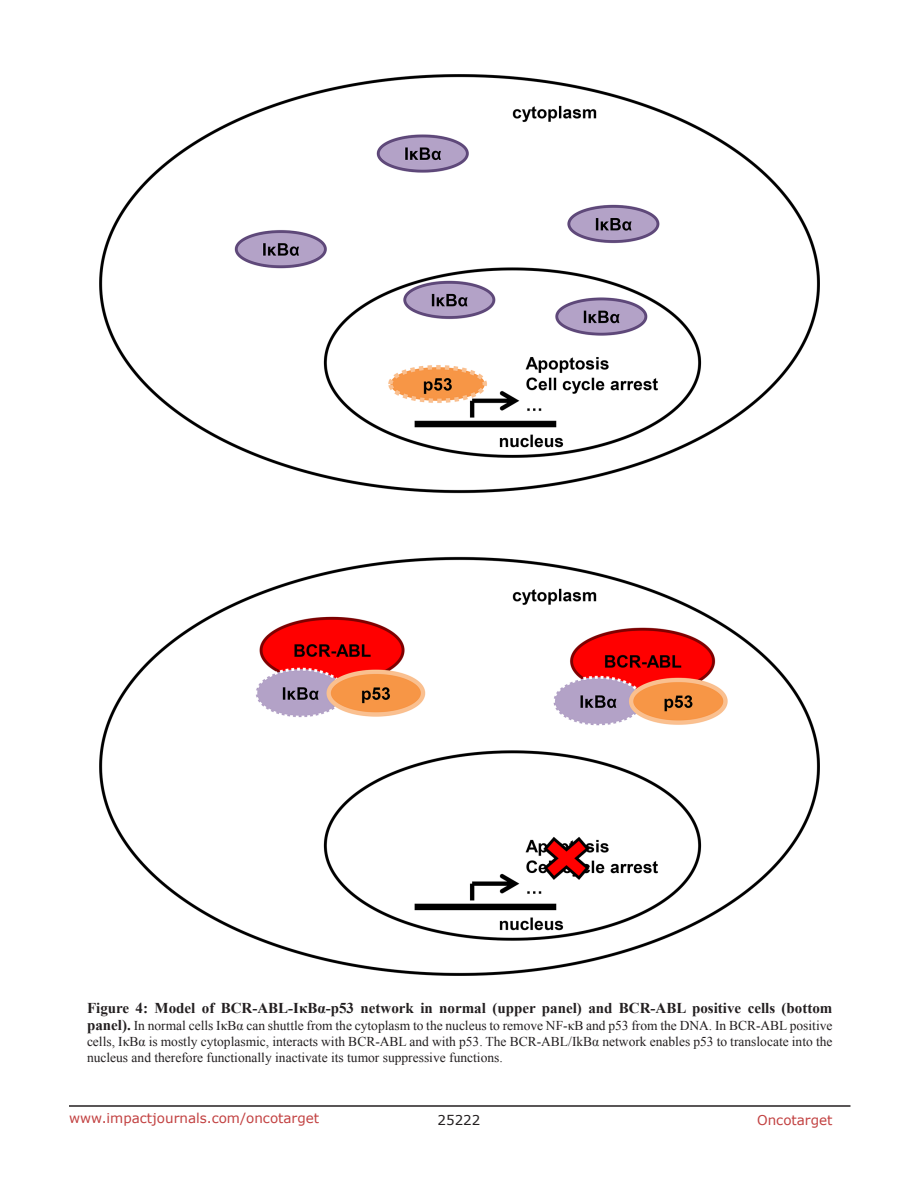
<style>
.page{position:relative;width:918px;height:1188px;background:#fff}
.page>*{position:absolute;margin:0;border:0;box-sizing:border-box;transform-origin:0 0}
.FigureText{font:700 15px "Times New Roman";color:#231f20}
.FigureText-2{font:13.5px/16.2px "Times New Roman";color:#231f20;text-align:justify}
.t1{font:13.5px "Verdana";color:#c24141}
.t2{font:13.5px "Verdana";color:#231f20}
.s1{font-weight:700;font-size:15px}
</style>
<div class="page">
<hr style="left:69px;top:1105px;width:781px;height:2px;background:#231f20">
<img style="left:100px;top:74px;width:720px;height:902px">
<p class="FigureText" style="left:87px;top:998px;width:747px">Figure 4: Model of BCR-ABL-IκBα-p53 network in normal (upper panel) and BCR-ABL positive cells (bottom</p>
<p class="FigureText-2" style="left:87px;top:1017px;width:747px"><span class="s1">panel).</span> In normal cells IκBα can shuttle from the cytoplasm to the nucleus to remove NF-κB and p53 from the DNA. In BCR-ABL positive cells, IκBα is mostly cytoplasmic, interacts with BCR-ABL and with p53. The BCR-ABL/IkBα network enables p53 to translocate into the nucleus and therefore functionally inactivate its tumor suppressive functions.</p>
<p class="t1" style="left:69px;top:1109px;width:252px">www.impactjournals.com/oncotarget</p>
<p class="t2" style="left:438px;top:1111px;width:44px">25222</p>
<p class="t1" style="left:757px;top:1111px;width:77px">Oncotarget</p>
</div>
